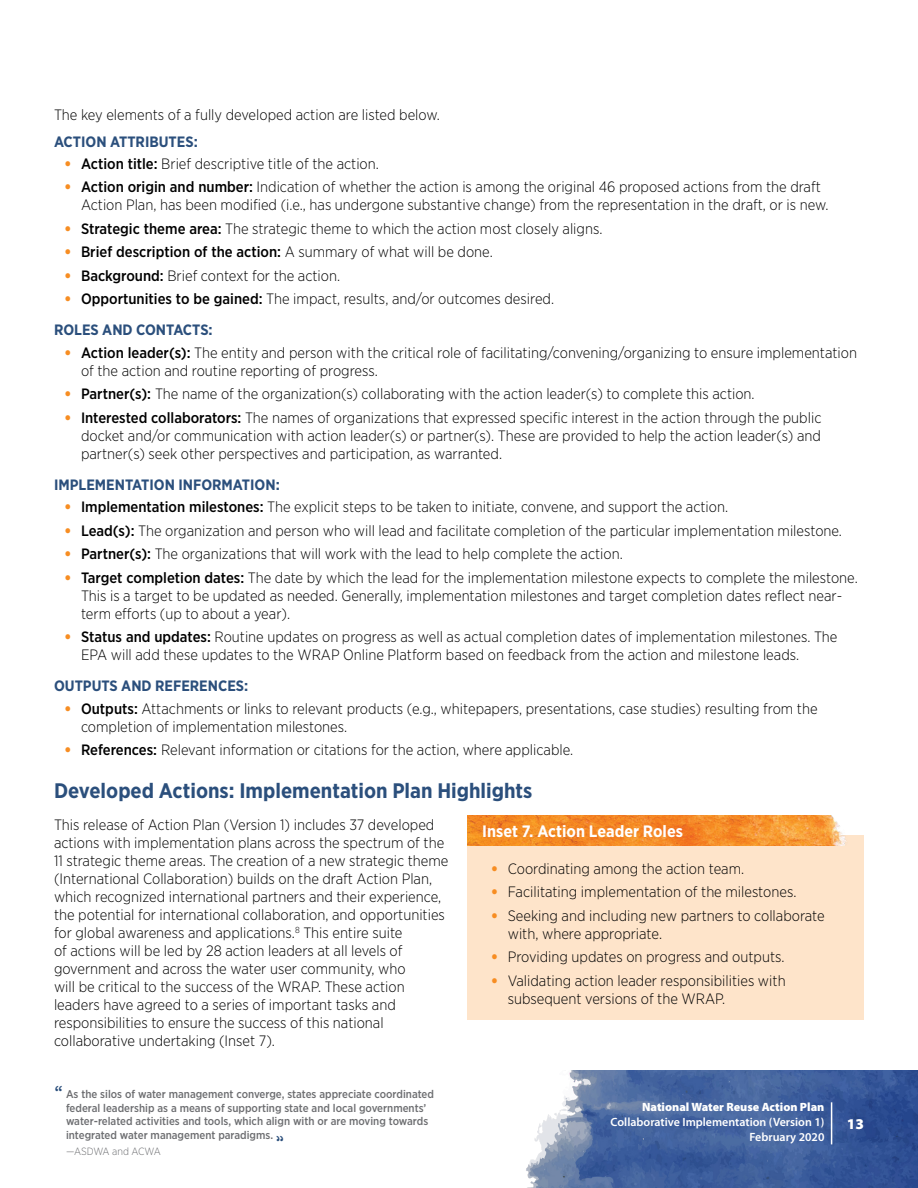
<style>
.page{position:relative;width:918px;height:1188px;background:#fff}
.page>*{position:absolute;margin:0;border:0;box-sizing:border-box;transform-origin:0 0}
.H3{font:700 21px "Gotham Narrow";color:#2b4f7c}
.Callout_Title{font:700 16.5px "Gotham Narrow";color:#fff}
.body{font:300 15px/18px "Gotham Narrow";color:#000}
.t1{font:700 15px "Gotham Narrow";color:#2b4f7c}
.t2{font:500 15px "Gotham Narrow";color:#000}
.t3{font:900 15px "Myriad Pro";color:#fff}
.page_number{font:15px "Monaco";color:#2b4f7c}
.t4{font:600 12px/15px "Myriad Pro";color:#fff;text-align:right}
.t5{font:900 12px "Myriad Pro";color:#fff}
.Quote-Right{font:500 11.25px/13.5px "Gotham Narrow";color:#6d6e71}
.Quote_name-Right{font:300 10.5px "Gotham Narrow";letter-spacing:-.01em;color:#6d6e71}
.s1{font-weight:900;color:#f78d22}
.s2{font-weight:500}
.s3{font-weight:300}
</style>
<div class="page">
<img style="left:526px;top:1070px;width:392px;height:118px">
<hr style="left:831px;top:1102px;width:1px;height:42px;background:#fff">
<div style="left:468px;top:835px;width:396px;height:184px;background:#fee4ca"></div>
<img style="left:468px;top:815px;width:379px;height:31px">
<p class="body" style="left:54px;top:105px;width:387px">The key elements of a fully developed action are listed below.</p>
<h5 class="t1" style="left:54px;top:132px;width:145px">ACTION ATTRIBUTES:</h5>
<p class="body" style="left:64px;top:154px;width:316px"><span class="s1">•</span> <span class="s2">Action title:</span> Brief descriptive title of the action.</p>
<p class="body" style="left:81px;top:178px;width:749px;text-indent:-16px"><span class="s1">•</span> <span class="s2">Action origin and number:</span> Indication of whether the action is among the original 46 proposed actions from the draft<br>Action Plan, has been modified (i.e., has undergone substantive change) from the representation in the draft, or is new.</p>
<p class="body" style="left:64px;top:219px;width:540px"><span class="s1">•</span> <span class="s2">Strategic theme area:</span> The strategic theme to which the action most closely aligns.</p>
<p class="t2" style="left:64px;top:242px;width:430px"><span class="s1">•</span> Brief description of the action: <span class="s3">A summary of what will be done.</span></p>
<p class="body" style="left:64px;top:266px;width:277px"><span class="s1">•</span> <span class="s2">Background:</span> Brief context for the action.</p>
<p class="body" style="left:64px;top:289px;width:491px"><span class="s1">•</span> <span class="s2">Opportunities to be gained:</span> The impact, results, and/or outcomes desired.</p>
<h5 class="t1" style="left:54px;top:321px;width:160px">ROLES AND CONTACTS:</h5>
<p class="body" style="left:81px;top:343px;width:778px;text-indent:-16px"><span class="s1">•</span> <span class="s2">Action leader(s):</span> The entity and person with the critical role of facilitating/convening/organizing to ensure implementation of the action and routine reporting of progress.</p>
<p class="body" style="left:64px;top:385px;width:692px"><span class="s1">•</span> <span class="s2">Partner(s):</span> The name of the organization(s) collaborating with the action leader(s) to complete this action.</p>
<p class="body" style="left:81px;top:408px;width:742px;text-align:justify;text-indent:-16px"><span class="s1">•</span> <span class="s2">Interested collaborators:</span> The names of organizations that expressed specific interest in the action through the public docket and/or communication with action leader(s) or partner(s). These are provided to help the action leader(s) and partner(s) seek other perspectives and participation, as warranted.</p>
<h5 class="t1" style="left:54px;top:475px;width:227px">IMPLEMENTATION INFORMATION:</h5>
<p class="body" style="left:64px;top:498px;width:665px"><span class="s1">•</span> <span class="s2">Implementation milestones:</span> The explicit steps to be taken to initiate, convene, and support the action.</p>
<p class="body" style="left:64px;top:521px;width:779px"><span class="s1">•</span> <span class="s2">Lead(s):</span> The organization and person who will lead and facilitate completion of the particular implementation milestone.</p>
<p class="body" style="left:64px;top:545px;width:560px"><span class="s1">•</span> <span class="s2">Partner(s):</span> The organizations that will work with the lead to help complete the action.</p>
<p class="body" style="left:81px;top:568px;width:778px;text-indent:-16px"><span class="s1">•</span> <span class="s2">Target completion dates:</span> The date by which the lead for the implementation milestone expects to complete the milestone.<br>This is a target to be updated as needed. Generally, implementation milestones and target completion dates reflect near&shy;term efforts (up to about a year).</p>
<p class="body" style="left:81px;top:627px;width:758px;text-indent:-16px"><span class="s1">•</span> <span class="s2">Status and updates:</span> Routine updates on progress as well as actual completion dates of implementation milestones. The<br>EPA will add these updates to the WRAP Online Platform based on feedback from the action and milestone leads.</p>
<h5 class="t1" style="left:54px;top:677px;width:196px">OUTPUTS AND REFERENCES:</h5>
<p class="body" style="left:81px;top:699px;width:738px;text-indent:-16px"><span class="s1">•</span> <span class="s2">Outputs:</span> Attachments or links to relevant products (e.g., whitepapers, presentations, case studies) resulting from the completion of implementation milestones.</p>
<p class="body" style="left:64px;top:741px;width:510px"><span class="s1">•</span> <span class="s2">References:</span> Relevant information or citations for the action, where applicable.</p>
<p class="H3" style="left:54px;top:777px;width:480px">Developed Actions: Implementation Plan Highlights</p>
<p class="body" style="left:54px;top:815px;width:396px">This release of Action Plan (Version 1) includes 37 developed actions with implementation plans across the spectrum of the 11 strategic theme areas. The creation of a new strategic theme (International Collaboration) builds on the draft Action Plan, which recognized international partners and their experience, the potential for international collaboration, and opportunities for global awareness and applications.<sup>8</sup> This entire suite<br>of actions will be led by 28 action leaders at all levels of government and across the water user community, who<br>will be critical to the success of the WRAP. These action leaders have agreed to a series of important tasks and responsibilities to ensure the success of this national collaborative undertaking (Inset 7).</p>
<p class="Callout_Title" style="left:482px;top:821px;width:202px">Inset 7. Action Leader Roles</p>
<p class="body" style="left:491px;top:859px;width:255px"><span class="s1">•</span> Coordinating among the action team.</p>
<p class="body" style="left:491px;top:883px;width:307px"><span class="s1">•</span> Facilitating implementation of the milestones.</p>
<p class="body" style="left:508px;top:906px;width:319px;text-indent:-16px"><span class="s1">•</span> Seeking and including new partners to collaborate with, where appropriate.</p>
<p class="body" style="left:491px;top:947px;width:295px"><span class="s1">•</span> Providing updates on progress and outputs.</p>
<p class="body" style="left:508px;top:971px;width:279px;text-indent:-16px"><span class="s1">•</span> Validating action leader responsibilities with subsequent versions of the WRAP.</p>
<p class="page_number" style="left:54px;top:1080px;width:10px">“</p>
<p class="Quote-Right" style="left:66px;top:1088px;width:370px">As the silos of water management converge, states appreciate coordinated federal leadership as a means of supporting state and local governments’ water-related activities and tools, which align with or are moving towards integrated water management paradigms.</p>
<p class="Quote_name-Right" style="left:66px;top:1145px;width:96px">—ASDWA and ACWA</p>
<p class="t5" style="left:642px;top:1100px;width:184px">National Water Reuse Action Plan</p>
<p class="t4" style="left:611px;top:1115px;width:215px">Collaborative Implementation (Version 1)<br>February 2020</p>
<p class="t3" style="left:847px;top:1115px;width:19px">13</p>
</div>
